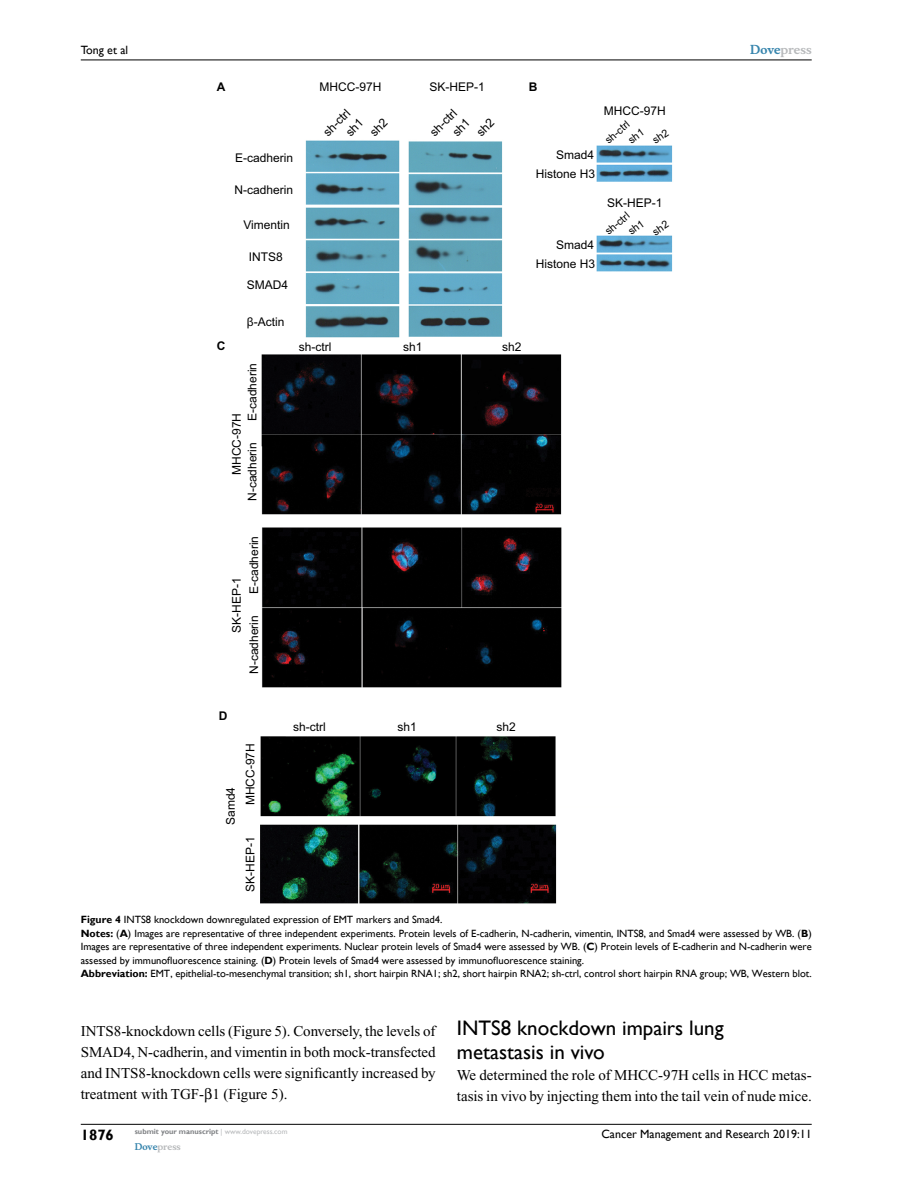
<style>
.page{position:relative;width:918px;height:1188px;background:#fff}
.page>*{position:absolute;margin:0;border:0;box-sizing:border-box;transform-origin:0 0}
.t1{font:21px/24px "Gill Sans";color:#000}
.t2{font:15px/21px "Times New Roman";color:#000;text-align:justify}
.t3{font:700 15px "Gill Sans";color:#000}
.t4{font:12px/19.2px "Arial";color:#000;text-align:right}
.t5{font:12px "Gill Sans";color:#000}
.t6{font:700 12px "Musee";color:#b8babc}
.t7{font:700 12px "Arial";color:#000}
.t8{font:10.5px/13.5px "Gill Sans";color:#000}
.t9{font:10.5px "Arial";color:#000}
.t10{font:700 9px "Musee";color:#b8babc}
.t11{font:700 7.5px "Gill Sans";color:#808285}
.s1{color:#3785ad}
.s2{font-weight:700}
.s3{font-weight:400;color:#b8babc}
</style>
<div class="page">
<hr style="left:81px;top:1124px;width:731px;height:1px;background:#000">
<hr style="left:81px;top:60px;width:731px;height:1px;background:#000">
<img style="left:260px;top:140px;width:413px;height:764px">
<svg style="left:628px;top:140px;width:16px;height:4px"></svg>
<svg style="left:653px;top:140px;width:16px;height:4px"></svg>
<svg style="left:628px;top:221px;width:16px;height:14px"></svg>
<svg style="left:653px;top:220px;width:16px;height:15px"></svg>
<p class="t5" style="left:81px;top:43px;width:49px">Tong et al</p>
<p class="t7" style="left:217px;top:78px;width:10px">A</p>
<p class="t7" style="left:217px;top:337px;width:10px">C</p>
<p class="t4" style="left:320px;top:77px;width:63px">MHCC-97H</p>
<p class="t4" style="left:430px;top:77px;width:57px">SK-HEP-1</p>
<p class="t7" style="left:529px;top:78px;width:10px">B</p>
<p class="t4" style="left:235px;top:148px;width:60px">E-cadherin</p>
<p class="t4" style="left:235px;top:180px;width:60px">N-cadherin</p>
<p class="t4" style="left:243px;top:215px;width:48px">Vimentin</p>
<p class="t4" style="left:249px;top:247px;width:36px">INTS8</p>
<p class="t4" style="left:247px;top:276px;width:43px">SMAD4</p>
<p class="t4" style="left:247px;top:312px;width:39px">β-Actin</p>
<p class="t4" style="left:604px;top:101px;width:63px">MHCC-97H</p>
<p class="t4" style="left:320px;top:128px;width:37px;line-height:15.9px;rotate:-45deg">sh-ctrl sh1</p>
<p class="t4" style="left:426px;top:128px;width:37px;line-height:15.9px;rotate:-45deg">sh-ctrl sh1</p>
<p class="t9" style="left:602px;top:136px;width:30px;rotate:-40deg">sh-ctrl</p>
<p class="t4" style="left:536px;top:145px;width:61px">Smad4<br>Histone H3</p>
<p class="t4" style="left:536px;top:235px;width:61px">Smad4<br>Histone H3</p>
<p class="t4" style="left:607px;top:193px;width:57px">SK-HEP-1</p>
<p class="t9" style="left:602px;top:227px;width:30px;rotate:-40deg">sh-ctrl</p>
<p class="t4" style="left:299px;top:337px;width:34px">sh-ctrl</p>
<p class="t4" style="left:403px;top:337px;width:21px">sh1</p>
<p class="t4" style="left:502px;top:337px;width:21px">sh2</p>
<p class="t4" style="left:243px;top:421px;width:60px;rotate:-90deg">E-cadherin</p>
<p class="t4" style="left:243px;top:501px;width:60px;rotate:-90deg">N-cadherin</p>
<p class="t4" style="left:244px;top:594px;width:60px;rotate:-90deg">E-cadherin</p>
<p class="t4" style="left:244px;top:674px;width:60px;rotate:-90deg">N-cadherin</p>
<p class="t4" style="left:227px;top:475px;width:63px;rotate:-90deg">MHCC-97H</p>
<p class="t4" style="left:227px;top:633px;width:57px;rotate:-90deg">SK-HEP-1</p>
<p class="t7" style="left:219px;top:707px;width:10px">D</p>
<p class="t4" style="left:221px;top:825px;width:40px;rotate:-90deg">Samd4</p>
<p class="t4" style="left:241px;top:805px;width:63px;rotate:-90deg">MHCC-97H</p>
<p class="t4" style="left:241px;top:892px;width:57px;rotate:-90deg">SK-HEP-1</p>
<p class="t4" style="left:293px;top:717px;width:34px">sh-ctrl</p>
<p class="t4" style="left:398px;top:717px;width:21px">sh1</p>
<p class="t4" style="left:497px;top:717px;width:21px">sh2</p>
<p class="t6" style="left:750px;top:43px;width:63px"><span class="s1">Dove</span>press</p>
<p class="t8" style="left:81px;top:913px;width:732px"><span class="s2">Figure 4</span> INTS8 knockdown downregulated expression of EMT markers and Smad4.<br><span class="s2">Notes:</span> (<span class="s2">A</span>) Images are representative of three independent experiments. Protein levels of E-cadherin, N-cadherin, vimentin, INTS8, and Smad4 were assessed by WB. (<span class="s2">B</span>)<br>Images are representative of three independent experiments. Nuclear protein levels of Smad4 were assessed by WB. (<span class="s2">C</span>) Protein levels of E-cadherin and N-cadherin were assessed by immunofluorescence staining. (<span class="s2">D</span>) Protein levels of Smad4 were assessed by immunofluorescence staining.<br><span class="s2">Abbreviation:</span> EMT, epithelial-to-mesenchymal transition; sh1, short hairpin RNA 1; sh2, short hairpin RNA2; sh-ctrl, control short hairpin RNA group; WB, Western blot.</p>
<h2 class="t2" style="left:81px;top:1021px;width:356px">INTS8-knockdown cells (Figure 5). Conversely, the levels of SMAD4, N-cadherin, and vimentin in both mock-transfected and INTS8-knockdown cells were significantly increased by treatment with TGF- 1 (Figure 5).</h2>
<h1 class="t1" style="left:457px;top:1017px;width:268px">INTS8 knockdown impairs lung metastasis in vivo</h1>
<h2 class="t2" style="left:457px;top:1065px;width:356px">We determined the role of MHCC-97H cells in HCC metas&shy;tasis in vivo by injecting them into the tail vein of nude mice.</h2>
<h2 class="t3" style="left:81px;top:1126px;width:35px">1876</h2>
<p class="t11" style="left:135px;top:1127px;width:154px">submit your manuscript <span class="s3">| www.dovepress.com</span></p>
<p class="t10" style="left:135px;top:1141px;width:48px"><span class="s1">Dove</span>press</p>
<p class="t5" style="left:601px;top:1127px;width:212px">Cancer Management and Research 2019:11</p>
</div>
